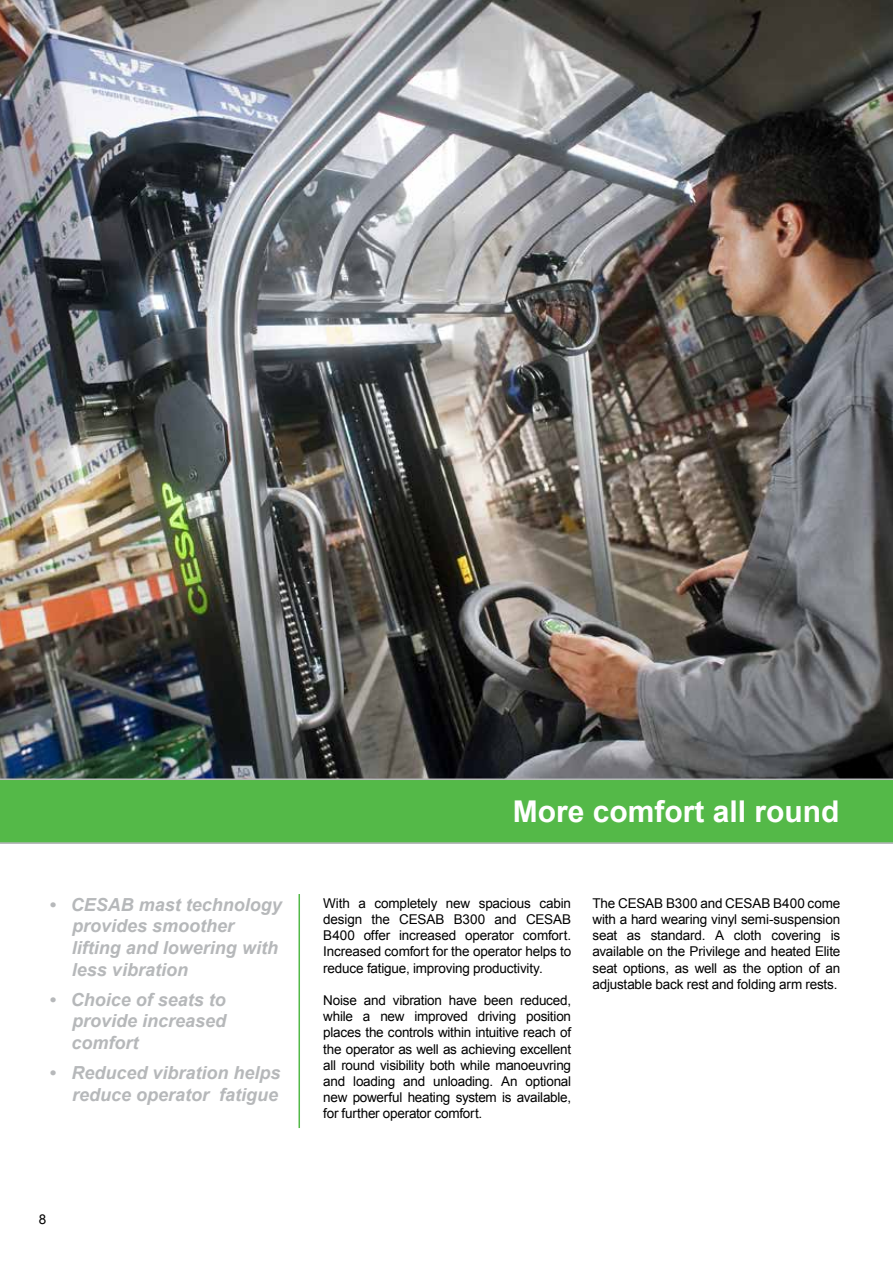
<style>
.page{position:relative;width:893px;height:1263px;background:#fff}
.page>*{position:absolute;margin:0;border:0;box-sizing:border-box;transform-origin:0 0}
.t1{font:700 30px "Arial";color:#fff}
.t2{font:italic 700 18px/21.6px "Arial";color:#b6b8ba}
.t3{font:13.5px/16.2px "Arial";letter-spacing:-.015em;color:#000;text-align:justify}
</style>
<div class="page">
<hr style="left:298px;top:894px;width:2px;height:234px;background:#54b948">
<div style="left:0;top:779px;width:893px;height:64px;background:#54b948"></div>
<hr style="left:0;top:842px;width:893px;height:2px;background:#b6b8ba">
<img style="left:0;top:0;width:893px;height:780px">
<h2 class="t2" style="left:72px;top:894px;width:211px;text-indent:-23px">• CESAB mast technology provides smoother lifting and lowering with less vibration</h2>
<h2 class="t2" style="left:72px;top:989px;width:156px;text-align:justify;text-indent:-23px">• Choice of seats to provide increased comfort</h2>
<h2 class="t2" style="left:49px;top:1062px;width:233px;text-align:right">• Reduced vibration helps reduce operator fatigue</h2>
<p class="t3" style="left:39px;top:1211px;width:9px">8</p>
<h1 class="t1" style="left:513px;top:792px;width:328px">More comfort all round</h1>
<p class="t3" style="left:323px;top:895px;width:249px">With a completely new spacious cabin design the CESAB B300 and CESAB B400 offer increased operator comfort.<br>Increased comfort for the operator helps to reduce fatigue, improving productivity.</p>
<p class="t3" style="left:323px;top:992px;width:249px">Noise and vibration have been reduced, while a new improved driving position places the controls within intuitive reach of the operator as well as achieving excellent all round visibility both while manoeuvring and loading and unloading. An optional new powerful heating system is available, for further operator comfort.</p>
<p class="t3" style="left:592px;top:895px;width:249px">The CESAB B300 and CESAB B400 come with a hard wearing vinyl semi-suspension seat as standard. A cloth covering is available on the Privilege and heated Elite seat options, as well as the option of an adjustable back rest and folding arm rests.</p>
</div>
